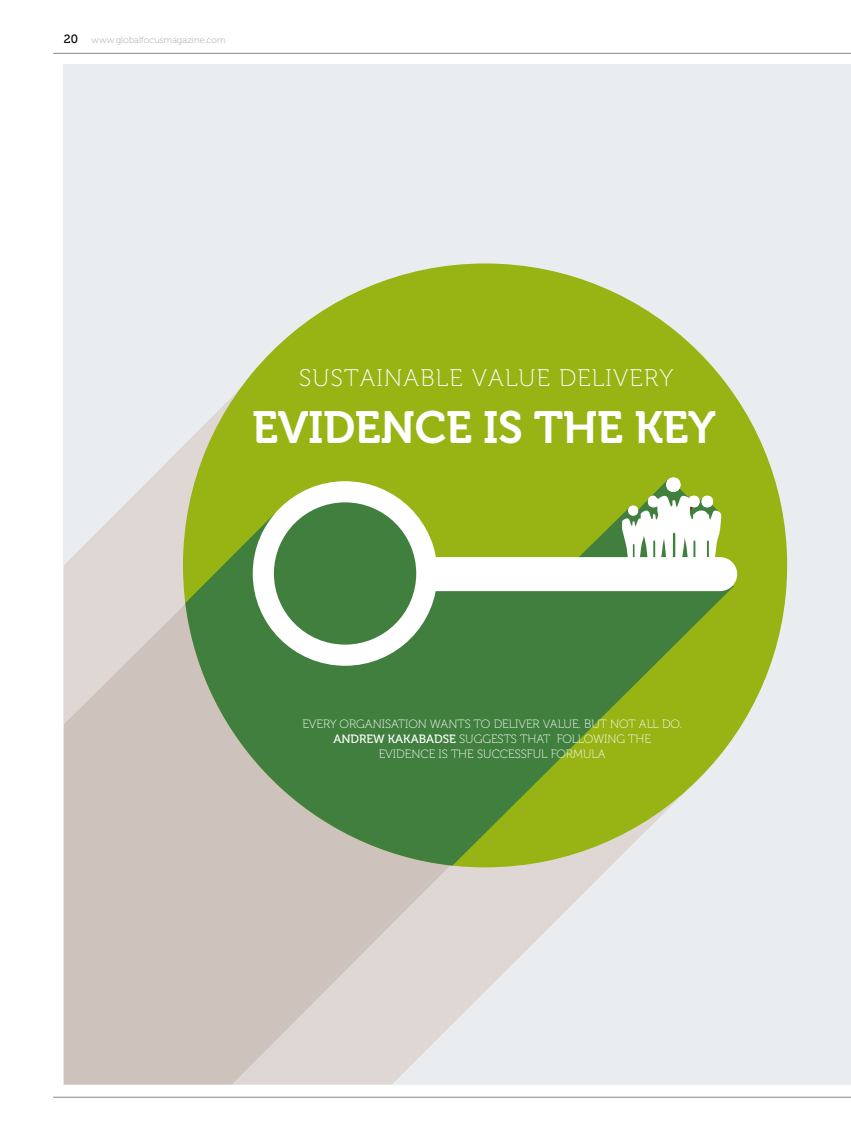
<style>
.page{position:relative;width:851px;height:1127px;background:#fff}
.page>*{position:absolute;margin:0;border:0;box-sizing:border-box;transform-origin:0 0}
.t1{font:45px "Museo 700";letter-spacing:-.01em;color:#fff}
.t2{font:24px "Museo 100";letter-spacing:.05em;color:#fff}
.t3{font:12px/15px "Museo 100";color:#fff;text-align:center}
.t4{font:9px "Museo 100";letter-spacing:.02em;color:#9c9e9f}
.s1{font-family:"Museo 500";font-size:12px;color:#000}
.s2{font-family:"Museo 500"}
</style>
<div class="page">
<hr style="left:53px;top:53px;width:797px;height:1px;background:#87888a">
<hr style="left:53px;top:1097px;width:797px;height:1px;background:#87888a">
<div style="left:64px;top:64px;width:786px;height:1020px;background:#eaedef"></div>
<svg style="left:64px;top:445px;width:543px;height:639px"></svg>
<div style="left:183px;top:263px;width:604px;height:604px;background:#97b314;border-radius:50%"></div>
<svg style="left:185px;top:515px;width:548px;height:350px;fill:#407f3e"></svg>
<div style="left:253px;top:481px;width:184px;height:185px;background:#fff;border-radius:50%"></div>
<div style="left:274px;top:502px;width:142px;height:142px;background:#407f3e;border-radius:50%"></div>
<svg style="left:425px;top:478px;width:312px;height:113px"></svg>
<p class="t4" style="left:64px;top:35px;width:163px"><span class="s1">20</span> www.globalfocusmagazine.com</p>
<h2 class="t2" style="left:299px;top:365px;width:375px">SUSTAINABLE VALUE DELIVERY</h2>
<h1 class="t1" style="left:252px;top:403px;width:465px">EVIDENCE IS THE KEY</h1>
<p class="t3" style="left:302px;top:716px;width:381px">EVERY ORGANISATION WANTS TO DELIVER VALUE. BUT NOT ALL DO.<br><span class="s2">ANDREW KAKABADSE</span> SUGGESTS THAT FOLLOWING THE<br>EVIDENCE IS THE SUCCESSFUL FORMULA</p>
</div>
